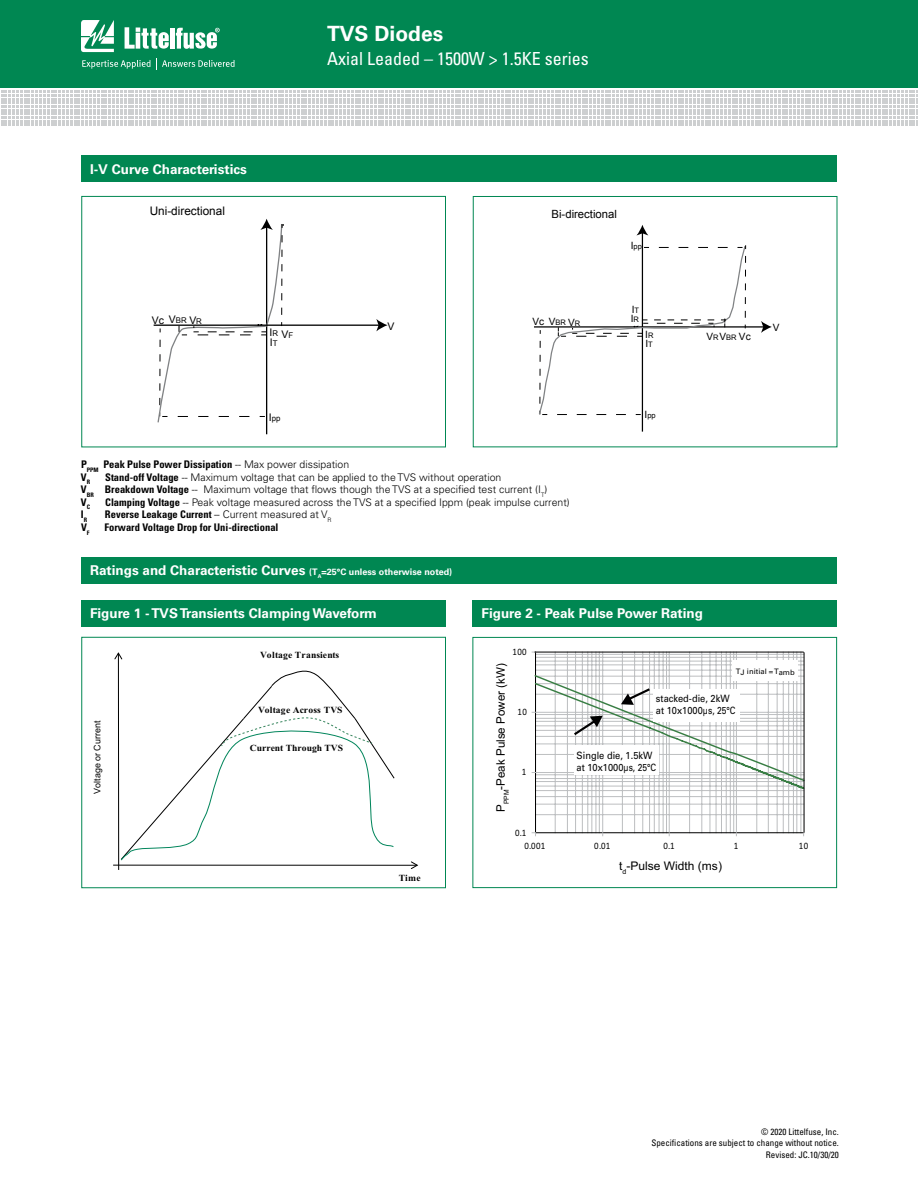
<style>
.page{position:relative;width:918px;height:1188px;background:#fff}
.page>*{position:absolute;margin:0;border:0;box-sizing:border-box;transform-origin:0 0}
.t1{font:700 21px "Univers LT Std";color:#fff}
.t2{font:condensed 18px "Univers LT Std";color:#fff}
.t3{font:700 13.5px "Univers LT Std";color:#fff}
.t4{font:11.85px "Arial";color:#000}
.t5{font:11.7px "Arial";color:#000}
.t6{font:11.25px "Arial";color:#000}
.t7{font:300 10.5px/12.6px "Univers LT Std";color:#000}
.t8{font:700 condensed 10.5px/12.6px "Univers LT Std";color:#000}
.t9{font:10.5px/9.8px "Arial";color:#000}
.t10{font:10.05px/12.1px "Univers LT Std";color:#000100;scale:.92 1}
.t11{font:10.05px/9.3px "Arial";color:#000}
.t12{font:9.75px "Calibri";letter-spacing:.03em;color:#000100;scale:.9 1}
.t13{font:700 9.3px "Times New Roman";color:#000100}
.t14{font:9.15px "Arial";color:#000}
.t15{font:condensed 9px/10.8px "Univers LT Std";color:#000;text-align:right}
.t16{font:7.8px "Arial";color:#000}
.t17{font:7.5px "Univers LT Std";color:#000}
.t18{font:7.5px "Arial";color:#000}
.s1{font-size:7.8px}
.s2{font-size:10.05px}
.s3{font-size:7.5px}
.s4{font-size:10.5px}
.s5{font-weight:300;font-stretch:normal}
.s6{font-weight:700;font-stretch:condensed}
.s7{font-size:9px}
.s8{color:#000}
</style>
<div class="page">
<div style="left:0;top:0;width:918px;height:88px;background:#008752"></div>
<svg style="left:1px;top:91px;width:917px;height:35px"></svg>
<svg style="left:81px;top:20px;width:33px;height:32px"></svg>
<hr style="left:170px;top:28px;width:4px;height:21px;background:#fff">
<svg style="left:176px;top:28px;width:44px;height:21px"></svg>
<svg style="left:125px;top:27px;width:44px;height:22px"></svg>
<svg style="left:82px;top:58px;width:153px;height:11px"></svg>
<div style="left:81px;top:155px;width:756px;height:27px;background:#008752"></div>
<svg style="left:120px;top:670px;width:275px;height:191px"></svg>
<hr style="left:113px;top:865px;width:304px;height:1px;background:#000100">
<svg style="left:410px;top:861px;width:8px;height:8px"></svg>
<hr style="left:118px;top:653px;width:1px;height:217px;background:#000100">
<svg style="left:114px;top:652px;width:9px;height:8px"></svg>
<div style="left:81px;top:637px;width:365px;height:251px;border:1px solid #008752"></div>
<div style="left:81px;top:600px;width:365px;height:27px;background:#008752"></div>
<div style="left:81px;top:557px;width:756px;height:27px;background:#008752"></div>
<div style="left:472px;top:600px;width:365px;height:27px;background:#008752"></div>
<hr style="left:266px;top:227px;width:1px;height:207px;background:#000">
<hr style="left:154px;top:325px;width:226px;height:1px;background:#000">
<svg style="left:376px;top:319px;width:12px;height:12px"></svg>
<svg style="left:157px;top:219px;width:127px;height:205px"></svg>
<div style="left:81px;top:196px;width:365px;height:251px;border:1px solid #008752"></div>
<hr style="left:642px;top:232px;width:1px;height:200px;background:#000">
<svg style="left:637px;top:225px;width:11px;height:10px"></svg>
<hr style="left:534px;top:326px;width:230px;height:2px;background:#000">
<svg style="left:761px;top:321px;width:11px;height:12px"></svg>
<svg style="left:538px;top:245px;width:208px;height:171px"></svg>
<hr style="left:536px;top:654px;width:268px;height:1px;background:#bcbec0">
<hr style="left:536px;top:657px;width:268px;height:1px;background:#bcbec0">
<hr style="left:536px;top:661px;width:268px;height:1px;background:#bcbec0">
<hr style="left:536px;top:665px;width:268px;height:1px;background:#bcbec0">
<hr style="left:536px;top:670px;width:268px;height:1px;background:#bcbec0">
<hr style="left:536px;top:790px;width:268px;height:1px;background:#bcbec0">
<hr style="left:536px;top:796px;width:268px;height:1px;background:#bcbec0">
<hr style="left:536px;top:804px;width:268px;height:1px;background:#bcbec0">
<hr style="left:536px;top:814px;width:268px;height:1px;background:#bcbec0">
<hr style="left:801px;top:652px;width:1px;height:181px;background:#bcbec0">
<hr style="left:797px;top:652px;width:1px;height:181px;background:#bcbec0">
<hr style="left:793px;top:652px;width:1px;height:181px;background:#bcbec0">
<hr style="left:788px;top:652px;width:1px;height:181px;background:#bcbec0">
<hr style="left:783px;top:652px;width:1px;height:181px;background:#bcbec0">
<hr style="left:777px;top:652px;width:1px;height:181px;background:#bcbec0">
<hr style="left:768px;top:652px;width:1px;height:181px;background:#bcbec0">
<hr style="left:756px;top:652px;width:1px;height:181px;background:#bcbec0">
<hr style="left:733px;top:652px;width:1px;height:181px;background:#bcbec0">
<hr style="left:730px;top:652px;width:1px;height:181px;background:#bcbec0">
<hr style="left:726px;top:652px;width:1px;height:181px;background:#bcbec0">
<hr style="left:721px;top:652px;width:1px;height:181px;background:#bcbec0">
<hr style="left:716px;top:652px;width:1px;height:181px;background:#bcbec0">
<hr style="left:710px;top:652px;width:1px;height:181px;background:#bcbec0">
<hr style="left:701px;top:652px;width:1px;height:181px;background:#bcbec0">
<hr style="left:689px;top:652px;width:1px;height:181px;background:#bcbec0">
<hr style="left:666px;top:652px;width:1px;height:181px;background:#bcbec0">
<hr style="left:663px;top:652px;width:1px;height:181px;background:#bcbec0">
<hr style="left:659px;top:652px;width:1px;height:181px;background:#bcbec0">
<hr style="left:654px;top:652px;width:1px;height:181px;background:#bcbec0">
<hr style="left:649px;top:652px;width:1px;height:181px;background:#bcbec0">
<hr style="left:642px;top:652px;width:1px;height:181px;background:#bcbec0">
<hr style="left:634px;top:652px;width:1px;height:181px;background:#bcbec0">
<hr style="left:622px;top:652px;width:1px;height:181px;background:#bcbec0">
<hr style="left:599px;top:652px;width:1px;height:181px;background:#bcbec0">
<hr style="left:596px;top:652px;width:1px;height:181px;background:#bcbec0">
<hr style="left:592px;top:652px;width:1px;height:181px;background:#bcbec0">
<hr style="left:587px;top:652px;width:1px;height:181px;background:#bcbec0">
<hr style="left:582px;top:652px;width:1px;height:181px;background:#bcbec0">
<hr style="left:575px;top:652px;width:1px;height:181px;background:#bcbec0">
<hr style="left:567px;top:652px;width:1px;height:181px;background:#bcbec0">
<hr style="left:555px;top:652px;width:1px;height:181px;background:#bcbec0">
<hr style="left:736px;top:652px;width:1px;height:181px;background:#bcbec0">
<hr style="left:669px;top:652px;width:1px;height:181px;background:#bcbec0">
<hr style="left:602px;top:652px;width:1px;height:181px;background:#bcbec0">
<hr style="left:535px;top:652px;width:1px;height:181px;background:#000">
<hr style="left:536px;top:832px;width:268px;height:1px;background:#000">
<hr style="left:804px;top:653px;width:1px;height:179px;background:#000">
<hr style="left:535px;top:652px;width:268px;height:1px;background:#000">
<svg style="left:532px;top:674px;width:273px;height:116px"></svg>
<div style="left:732px;top:660px;width:66px;height:21px;background:#fff"></div>
<div style="left:472px;top:637px;width:365px;height:251px;border:1px solid #008752"></div>
<h1 class="t1" style="left:327px;top:21px;width:118px">TVS Diodes</h1>
<h2 class="t2" style="left:327px;top:47px;width:263px">Axial Leaded – 1500W &gt; 1.5KE series</h2>
<p class="t3" style="left:90px;top:161px;width:158px">I-V Curve Characteristics</p>
<p class="t4" style="left:150px;top:204px;width:77px">Uni-directional</p>
<p class="t9" style="left:152px;top:315px;width:52px">Vc V<span class="s1">BR</span> V<span class="s1">R</span></p>
<p class="t9" style="left:270px;top:328px;width:10px">I<span class="s1">R<br></span>I<span class="s1">T</span></p>
<p class="t9" style="left:282px;top:329px;width:13px">V<span class="s1">F</span></p>
<p class="t9" style="left:387px;top:321px;width:8px">V</p>
<p class="t6" style="left:552px;top:207px;width:67px">Bi-directional</p>
<p class="t18" style="left:631px;top:242px;width:13px"><span class="s2">I</span>pp</p>
<p class="t11" style="left:532px;top:317px;width:50px">Vc V<span class="s3">BR</span> V<span class="s3">R</span></p>
<p class="t11" style="left:632px;top:305px;width:9px">I<span class="s3">T</span></p>
<p class="t11" style="left:631px;top:314px;width:10px">I<span class="s3">R</span></p>
<p class="t11" style="left:645px;top:329px;width:10px">I<span class="s3">R<br></span>I<span class="s3">T</span></p>
<p class="t11" style="left:706px;top:332px;width:46px">V<span class="s3">R</span>V<span class="s3">BR</span> Vc</p>
<p class="t11" style="left:773px;top:323px;width:8px">V</p>
<p class="t16" style="left:269px;top:413px;width:13px"><span class="s4">I</span>pp</p>
<p class="t8" style="left:81px;top:458px;width:270px">P<sub>PPM</sub> Peak Pulse Power Dissipation <span class="s5">-- Max power dissipation<br></span>V<sub>R</sub></p>
<p class="t7" style="left:81px;top:471px;width:468px;text-indent:24px"><span class="s6">Stand-off Voltage</span> -- Maximum voltage that can be applied to the TVS without operation<br><span class="s6">V</span><sub>BR</sub> <span class="s6">Breakdown Voltage</span> -- Maximum voltage that flows though the TVS at a specified test current (I<sub>T</sub>)<br><span class="s6">V</span><sub>C</sub></p>
<p class="t7" style="left:105px;top:496px;width:466px"><span class="s6">Clamping Voltage</span> -- Peak voltage measured across the TVS at a specified Ippm (peak impulse current)</p>
<p class="t8" style="left:81px;top:508px;width:8px">I<sub>R</sub></p>
<p class="t8" style="left:105px;top:508px;width:228px">Reverse Leakage Current <span class="s5">-- Current measured at V</span><sub>R</sub></p>
<p class="t8" style="left:81px;top:521px;width:10px">V<sub>F</sub></p>
<p class="t8" style="left:105px;top:521px;width:176px">Forward Voltage Drop for Uni-directional</p>
<p class="t3" style="left:90px;top:562px;width:364px">Ratings and Characteristic Curves <span class="s7">(T</span><sub>A</sub><span class="s7">=25°C unless otherwise noted)</span></p>
<p class="t18" style="left:645px;top:411px;width:13px"><span class="s2">I</span>pp</p>
<p class="t3" style="left:90px;top:606px;width:289px">Figure 1 - TVS Transients Clamping Waveform</p>
<p class="t13" style="left:260px;top:648px;width:80px">Voltage Transients</p>
<p class="t3" style="left:482px;top:606px;width:223px">Figure 2 - Peak Pulse Power Rating</p>
<p class="t12" style="left:513px;top:646px;width:17px">100</p>
<p class="t14" style="left:91px;top:794px;width:74px;rotate:-90deg">Voltage or Current</p>
<p class="t13" style="left:258px;top:703px;width:86px">Voltage Across TVS</p>
<p class="t13" style="left:250px;top:741px;width:95px">Current Through TVS</p>
<p class="t13" style="left:399px;top:871px;width:23px">Time</p>
<p class="t5" style="left:493px;top:812px;width:150px;rotate:-90deg">P<sub>PPM</sub>-Peak Pulse Power (kW)</p>
<p class="t12" style="left:518px;top:706px;width:12px">10</p>
<p class="t12" style="left:522px;top:766px;width:6px">1</p>
<p class="t12" style="left:515px;top:826px;width:14px">0.1</p>
<p class="t17" style="left:736px;top:666px;width:60px">TJ initial = Tamb</p>
<p class="t10" style="left:656px;top:693px;width:88px">stacked-die, 2kW at 10x1000<span class="s8">µs, 25°C</span></p>
<p class="t10" style="left:577px;top:749px;width:88px">Single die, 1.5kW at 10x1000<span class="s8">µs, 25°C</span></p>
<p class="t12" style="left:525px;top:839px;width:25px">0.001</p>
<p class="t12" style="left:594px;top:839px;width:19px">0.01</p>
<p class="t12" style="left:663px;top:839px;width:14px">0.1</p>
<p class="t12" style="left:734px;top:839px;width:6px">1</p>
<p class="t12" style="left:799px;top:839px;width:12px">10</p>
<p class="t4" style="left:619px;top:858px;width:104px">t<sub>d</sub>-Pulse Width (ms)</p>
<p class="t15" style="left:651px;top:1126px;width:189px">© 2020 Littelfuse, Inc.<br>Specifications are subject to change without notice.</p>
<p class="t15" style="left:766px;top:1149px;width:74px">Revised: JC.10/30/20</p>
</div>
